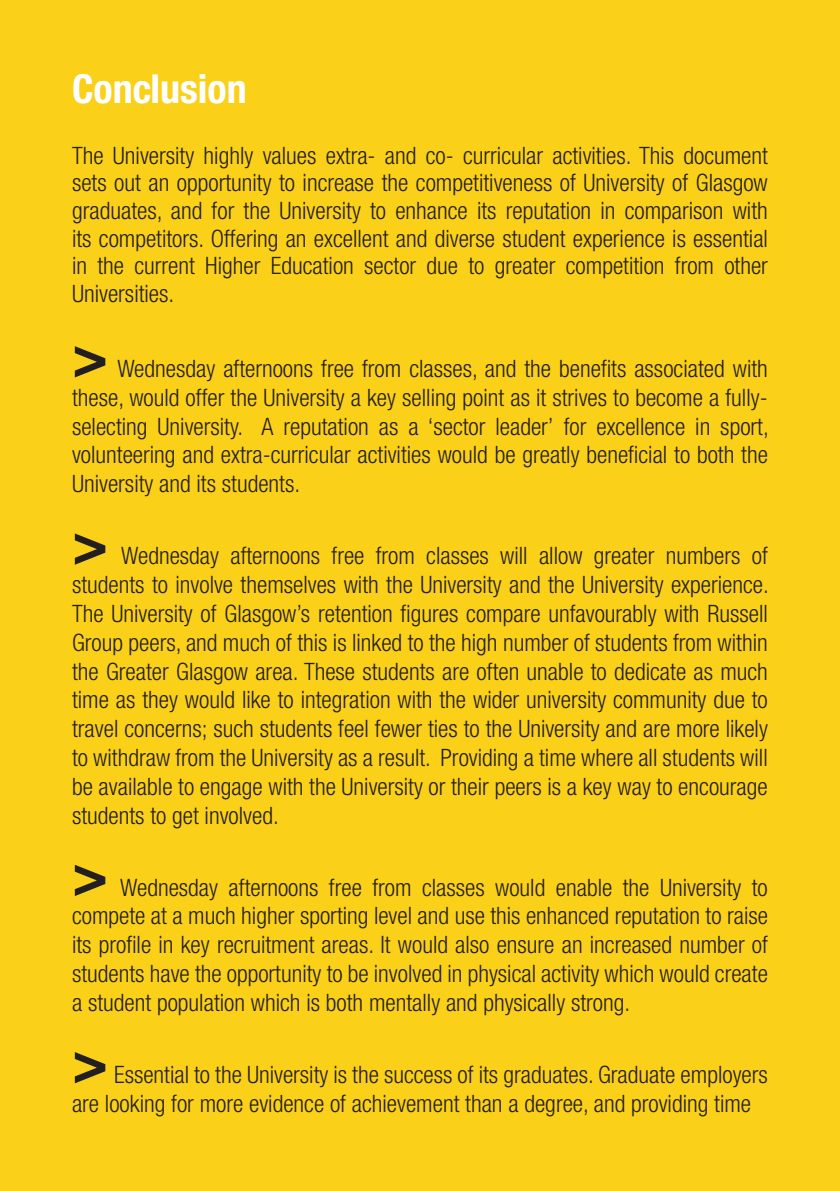
<style>
.page{position:relative;width:840px;height:1191px;background:#fff}
.page>*{position:absolute;margin:0;border:0;box-sizing:border-box;transform-origin:0 0}
.t1{font:700 60px "Helvetica Neue";color:#231f20}
.t2{font:700 condensed 40px "Helvetica Neue";color:#fff}
.t3{font:300 condensed 24px/28.8px "Helvetica Neue";color:#231f20;text-align:justify}
</style>
<div class="page">
<div style="left:0;top:0;width:839px;height:1191px;background:#fbd018"></div>
<p class="t2" style="left:72px;top:65px;width:176px">Conclusion</p>
<p class="t3" style="left:72px;top:141px;width:697px;line-height:27.6px">The University highly values extra- and co- curricular activities. This document sets out an opportunity to increase the competitiveness of University of Glasgow graduates, and for the University to enhance its reputation in comparison with its competitors. Offering an excellent and diverse student experience is essential in the current Higher Education sector due to greater competition from other Universities.</p>
<p class="t1" style="left:72px;top:318px;width:37px">&gt;</p>
<p class="t3" style="left:72px;top:354px;width:697px;text-indent:45px">Wednesday afternoons free from classes, and the benefits associated with these, would offer the University a key selling point as it strives to become a fully&shy;selecting University. A reputation as a ‘sector leader’ for excellence in sport, volunteering and extra-curricular activities would be greatly beneficial to both the University and its students.</p>
<p class="t1" style="left:72px;top:506px;width:37px">&gt;</p>
<p class="t3" style="left:72px;top:541px;width:698px;text-indent:49px">Wednesday afternoons free from classes will allow greater numbers of students to involve themselves with the University and the University experience.<br>The University of Glasgow’s retention figures compare unfavourably with Russell Group peers, and much of this is linked to the high number of students from within the Greater Glasgow area. These students are often unable to dedicate as much time as they would like to integration with the wider university community due to travel concerns; such students feel fewer ties to the University and are more likely to withdraw from the University as a result. Providing a time where all students will be available to engage with the University or their peers is a key way to encourage students to get involved.</p>
<p class="t1" style="left:72px;top:837px;width:37px">&gt;</p>
<p class="t3" style="left:72px;top:872px;width:697px;text-indent:48px">Wednesday afternoons free from classes would enable the University to compete at a much higher sporting level and use this enhanced reputation to raise its profile in key recruitment areas. It would also ensure an increased number of students have the opportunity to be involved in physical activity which would create a student population which is both mentally and physically strong.</p>
<p class="t1" style="left:72px;top:1024px;width:37px">&gt;</p>
<p class="t3" style="left:72px;top:1059px;width:696px;text-indent:42px">Essential to the University is the success of its graduates. Graduate employers are looking for more evidence of achievement than a degree, and providing time</p>
</div>
